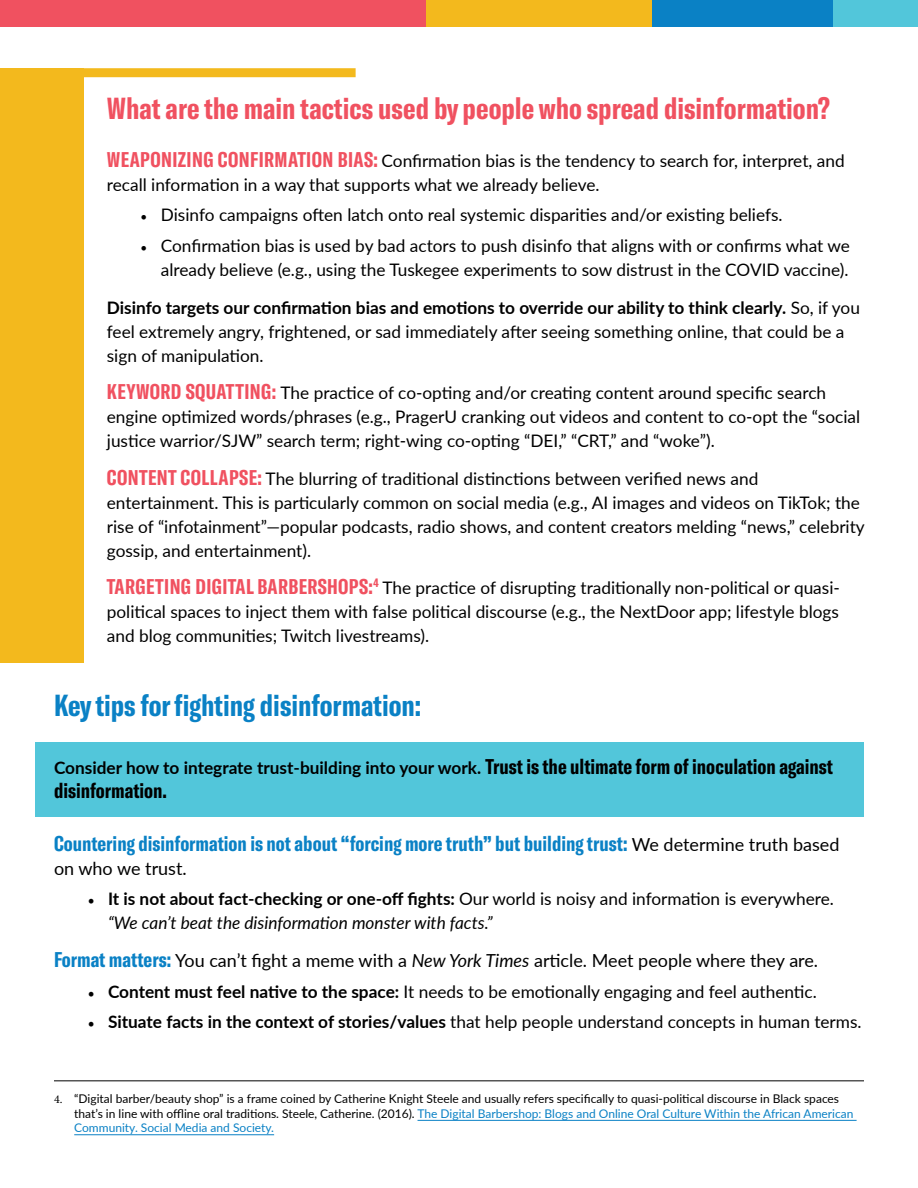
<style>
.page{position:relative;width:918px;height:1188px;background:#fff}
.page>*{position:absolute;margin:0;border:0;box-sizing:border-box;transform-origin:0 0}
.t1{font:700 extra-condensed 30px "GT America";color:#f05160}
.t2{font:700 extra-condensed 30px "GT America";color:#0a81c5}
.t3{font:700 extra-condensed 21px "GT America";color:#0a81c5}
.t4{font:700 extra-condensed 21px "GT America";color:#000}
.t5{font:18px "Lato";color:#000}
.t6{font:17.25px/24px "Lato";color:#000}
.t7{font:italic 17.25px/24px "Lato";color:#000}
.t8{font:700 17.25px "Lato";color:#000}
.t9{font:12px/14.4px "Lato";color:#000}
.s1{font-family:"GT America";font-weight:700;font-stretch:extra-condensed;font-size:21px;color:#f05160}
.s2{font-family:"Minion Pro"}
.s3{font-weight:700}
.s4{font-family:"GT America";font-stretch:extra-condensed;font-size:21px}
.s5{font-family:"Lato";font-weight:400;font-stretch:normal;font-size:18px;color:#000}
.s6{font-family:"Minion Pro";font-weight:700;font-style:normal}
.s7{font-weight:700;font-style:normal}
.s8{font-style:normal}
.s9{font-family:"GT America";font-weight:700;font-stretch:extra-condensed;font-size:21px;color:#0a81c5}
.s10{font-style:italic}
.s11{font-family:"Minion Pro";font-weight:700}
.s12{color:#0a81c5}
</style>
<div class="page">
<div style="left:35px;top:742px;width:829px;height:75px;background:#52c6da"></div>
<div style="left:0;top:68px;width:84px;height:595px;background:#f3b91d"></div>
<div style="left:78px;top:68px;width:278px;height:9px;background:#f3b91d"></div>
<hr style="left:418px;top:1120px;width:439px;height:1px;background:#0a81c5">
<hr style="left:74px;top:1134px;width:200px;height:1px;background:#0a81c5">
<hr style="left:54px;top:1080px;width:810px;height:1px;background:#000">
<div style="left:0;top:0;width:433px;height:27px;background:#f05160"></div>
<div style="left:427px;top:0;width:237px;height:27px;background:#f3b91d"></div>
<div style="left:652px;top:0;width:181px;height:27px;background:#0a81c5"></div>
<div style="left:833px;top:0;width:85px;height:27px;background:#52c6da"></div>
<p class="t1" style="left:107px;top:93px;width:725px">What are the main tactics used by people who spread disinformation?</p>
<p class="t6" style="left:107px;top:148px;width:739px"><span class="s1">WEAPONIZING CONFIRMATION BIAS:</span> Confirmation bias is the tendency to search for, interpret, and recall information in a way that supports what we already believe.</p>
<p class="t6" style="left:141px;top:202px;width:644px"><span class="s2">•</span> Disinfo campaigns often latch onto real systemic disparities and/or existing beliefs.</p>
<p class="t6" style="left:141px;top:233px;width:711px;text-align:right"><span class="s2">•</span> Confirmation bias is used by bad actors to push disinfo that aligns with or confirms what we already believe (e.g., using the Tuskegee experiments to sow distrust in the COVID vaccine).</p>
<p class="t6" style="left:107px;top:295px;width:755px"><span class="s3">Disinfo targets our confirmation bias and emotions to override our ability to think clearly.</span> So, if you feel extremely angry, frightened, or sad immediately after seeing something online, that could be a sign of manipulation.</p>
<p class="t6" style="left:107px;top:380px;width:755px"><span class="s1">KEYWORD SQUATTING:</span> The practice of co-opting and/or creating content around specific search engine optimized words/phrases (e.g., PragerU cranking out videos and content to co-opt the “social justice warrior/SJW” search term; right-wing co-opting “DEI,” “CRT,” and “woke”).</p>
<p class="t6" style="left:107px;top:466px;width:759px"><span class="s1">CONTENT COLLAPSE:</span> The blurring of traditional distinctions between verified news and entertainment. This is particularly common on social media (e.g., AI images and videos on TikTok; the rise of “infotainment”—popular podcasts, radio shows, and content creators melding “news,” celebrity gossip, and entertainment).</p>
<p class="t6" style="left:107px;top:575px;width:735px;text-align:justify"><span class="s1">TARGETING DIGITAL BARBERSHOPS:</span><sup>4</sup> The practice of disrupting traditionally non-political or quasi&shy;political spaces to inject them with false political discourse (e.g., the NextDoor app; lifestyle blogs and blog communities; Twitch livestreams).</p>
<p class="t2" style="left:54px;top:690px;width:369px">Key tips for fighting disinformation:</p>
<p class="t8" style="left:54px;top:755px;width:781px">Consider how to integrate trust-building into your work. <span class="s4">Trust is the ultimate form of inoculation against</span></p>
<p class="t4" style="left:54px;top:780px;width:114px">disinformation.</p>
<p class="t3" style="left:54px;top:833px;width:787px">Countering disinformation is not about “forcing more truth” but building trust: <span class="s5">We determine truth based</span></p>
<p class="t5" style="left:54px;top:855px;width:134px">on who we trust.</p>
<p class="t7" style="left:108px;top:886px;width:727px;text-indent:-20px"><span class="s6">•</span> <span class="s7">It is not about fact-checking or one-off fights:</span> <span class="s8">Our world is noisy and information is everywhere. </span>“We can’t beat the disinformation monster with facts.”</p>
<p class="t5" style="left:54px;top:947px;width:766px"><span class="s9">Format matters:</span> You can’t fight a meme with a <span class="s10">New York Times</span> article. Meet people where they are.</p>
<p class="t6" style="left:88px;top:979px;width:731px"><span class="s11">•</span> <span class="s3">Content must feel native to the space:</span> It needs to be emotionally engaging and feel authentic.</p>
<p class="t6" style="left:88px;top:1009px;width:775px"><span class="s11">•</span> <span class="s3">Situate facts in the context of stories/values</span> that help people understand concepts in human terms.</p>
<p class="t9" style="left:74px;top:1091px;width:781px;text-indent:-20px"><span class="s2">4.</span> “Digital barber/beauty shop” is a frame coined by Catherine Knight Steele and usually refers specifically to quasi-political discourse in Black spaces that’s in line with offline oral traditions. Steele, Catherine. (2016). <span class="s12">The Digital Barbershop: Blogs and Online Oral Culture Within the African American<br>Community. Social Media and Society.</span></p>
</div>
